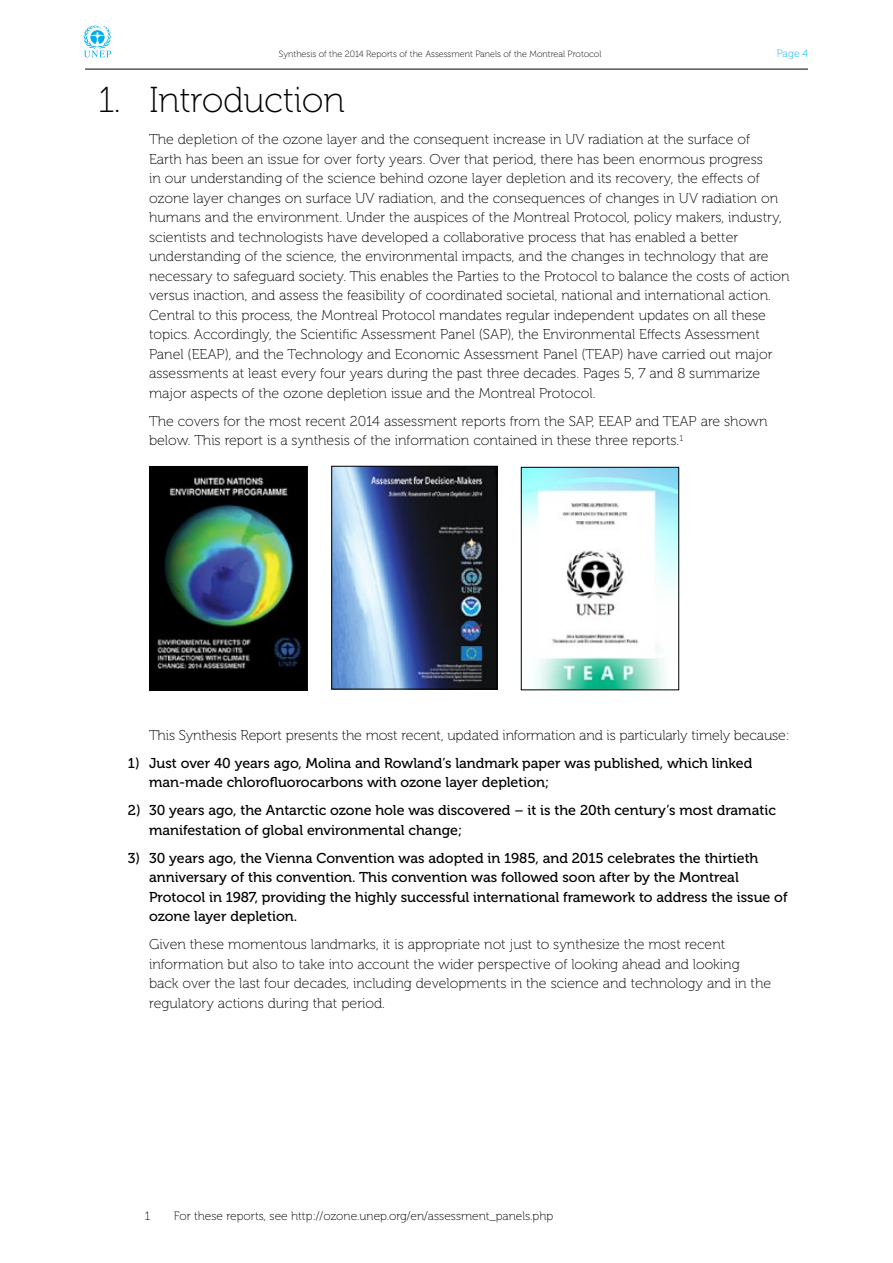
<style>
.page{position:relative;width:893px;height:1263px;background:#fff}
.page>*{position:absolute;margin:0;border:0;box-sizing:border-box;transform-origin:0 0}
.t1{font:36px "Museo 100";letter-spacing:-.01em;color:#000}
.t2{font:14.25px/19.5px "Museo 100";color:#000}
.t3{font:14.25px/19.5px "Museo 500";color:#000}
.t4{font:12px "Museo 100";color:#000}
.t5{font:10.5px "Museo 100";color:#00aeef}
.t6{font:9px "Museo 100";color:#000}
</style>
<div class="page">
<div style="left:149px;top:466px;width:158px;height:224px;background:#000"></div>
<img style="left:157px;top:477px;width:145px;height:192px">
<div style="left:149px;top:466px;width:159px;height:225px;border:1px solid #000"></div>
<img style="left:333px;top:468px;width:162px;height:219px">
<div style="left:331px;top:466px;width:166px;height:223px;border:1px solid #000"></div>
<img style="left:523px;top:469px;width:154px;height:219px">
<div style="left:521px;top:467px;width:158px;height:223px;border:1px solid #000"></div>
<svg style="left:83px;top:25px;width:28px;height:32px"></svg>
<hr style="left:85px;top:69px;width:723px;height:1px;background:#000">
<p class="t6" style="left:279px;top:49px;width:324px">Synthesis of the 2014 Reports of the Assessment Panels of the Montreal Protocol</p>
<p class="t5" style="left:777px;top:47px;width:33px">Page 4</p>
<h1 class="t1" style="left:98px;top:81px;width:248px">1. Introduction</h1>
<p class="t2" style="left:149px;top:130px;width:642px">The depletion of the ozone layer and the consequent increase in UV radiation at the surface of<br>Earth has been an issue for over forty years. Over that period, there has been enormous progress<br>in our understanding of the science behind ozone layer depletion and its recovery, the effects of ozone layer changes on surface UV radiation, and the consequences of changes in UV radiation on humans and the environment. Under the auspices of the Montreal Protocol, policy makers, industry, scientists and technologists have developed a collaborative process that has enabled a better understanding of the science, the environmental impacts, and the changes in technology that are necessary to safeguard society. This enables the Parties to the Protocol to balance the costs of action versus inaction, and assess the feasibility of coordinated societal, national and international action.<br>Central to this process, the Montreal Protocol mandates regular independent updates on all these topics. Accordingly, the Scientific Assessment Panel (SAP), the Environmental Effects Assessment Panel (EEAP), and the Technology and Economic Assessment Panel (TEAP) have carried out major assessments at least every four years during the past three decades. Pages 5, 7 and 8 summarize major aspects of the ozone depletion issue and the Montreal Protocol.</p>
<p class="t2" style="left:149px;top:411px;width:620px">The covers for the most recent 2014 assessment reports from the SAP, EEAP and TEAP are shown below. This report is a synthesis of the information contained in these three reports.<sup>1</sup></p>
<p class="t2" style="left:149px;top:725px;width:642px">This Synthesis Report presents the most recent, updated information and is particularly timely because:</p>
<p class="t3" style="left:149px;top:753px;width:605px;text-indent:-21px">1) Just over 40 years ago, Molina and Rowland’s landmark paper was published, which linked man-made chlorofluorocarbons with ozone layer depletion;</p>
<p class="t3" style="left:149px;top:800px;width:628px;text-indent:-21px">2) 30 years ago, the Antarctic ozone hole was discovered – it is the 20th century’s most dramatic manifestation of global environmental change;</p>
<p class="t3" style="left:149px;top:848px;width:640px;text-indent:-21px">3) 30 years ago, the Vienna Convention was adopted in 1985, and 2015 celebrates the thirtieth anniversary of this convention. This convention was followed soon after by the Montreal Protocol in 1987, providing the highly successful international framework to address the issue of ozone layer depletion.</p>
<p class="t2" style="left:149px;top:935px;width:623px">Given these momentous landmarks, it is appropriate not just to synthesize the most recent information but also to take into account the wider perspective of looking ahead and looking back over the last four decades, including developments in the science and technology and in the regulatory actions during that period.</p>
<p class="t4" style="left:145px;top:1210px;width:7px">1</p>
<p class="t4" style="left:174px;top:1210px;width:381px">For these reports, see http://ozone.unep.org/en/assessment_panels.php</p>
</div>
